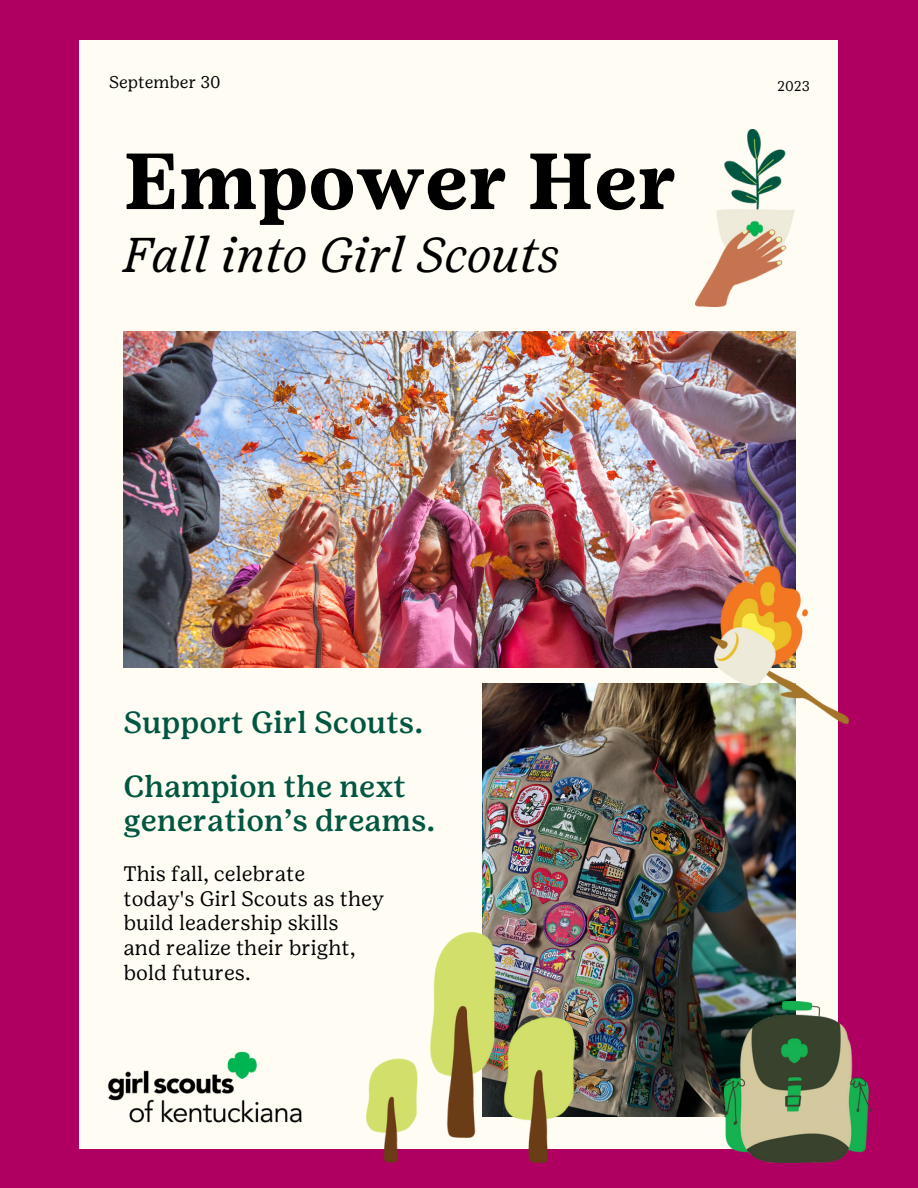
<style>
.page{position:relative;width:918px;height:1188px;background:#af0061}
.page>*{position:absolute;margin:0;border:0;box-sizing:border-box;transform-origin:0 0}
.t1{font:700 79.35px "Girl Scout Text";color:#000}
.t2{font:italic 48.75px "Girl Scout Text";color:#000}
.t3{font:500 30.45px/33.8px "Girl Scout Text";color:#005640}
.t4{font:21px/24.8px "Girl Scout Text";color:#000}
.t5{font:16.95px "Girl Scout Text";color:#000}
.t6{font:14.1px "Girl Scout Text";color:#000}
</style>
<div class="page">
<div style="left:80px;top:40px;width:758px;height:1108px;background:#fffcf4"></div>
<img style="left:124px;top:331px;width:671px;height:337px">
<img style="left:695px;top:130px;width:99px;height:176px">
<img style="left:483px;top:684px;width:313px;height:433px">
<img style="left:80px;top:1051px;width:249px;height:98px">
<img style="left:367px;top:933px;width:208px;height:229px">
<img style="left:711px;top:561px;width:137px;height:163px">
<img style="left:718px;top:1002px;width:153px;height:160px">
<p class="t5" style="left:109px;top:72px;width:113px">September 30</p>
<p class="t6" style="left:777px;top:78px;width:34px">2023</p>
<p class="t1" style="left:123px;top:134px;width:555px">Empower Her</p>
<p class="t2" style="left:123px;top:226px;width:439px">Fall into Girl Scouts</p>
<p class="t3" style="left:124px;top:705px;width:301px">Support Girl Scouts.</p>
<p class="t3" style="left:124px;top:770px;width:313px">Champion the next generation’s dreams.</p>
<p class="t4" style="left:124px;top:861px;width:183px">This fall, celebrate</p>
<p class="t4" style="left:124px;top:886px;width:262px">today's Girl Scouts as they build leadership skills</p>
<p class="t4" style="left:124px;top:935px;width:234px">and realize their bright,</p>
<p class="t4" style="left:124px;top:960px;width:129px">bold futures.</p>
</div>
